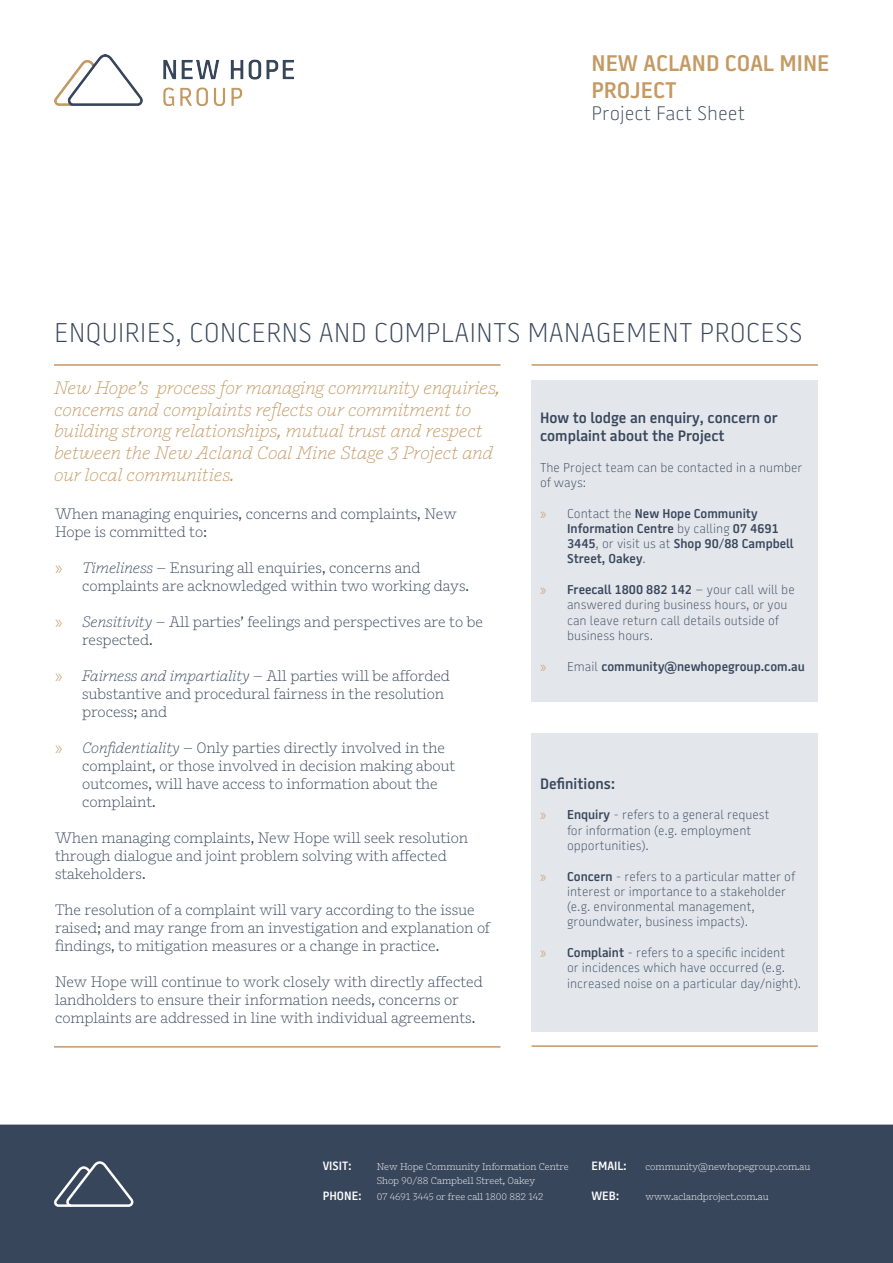
<style>
.page{position:relative;width:893px;height:1263px;background:#fff}
.page>*{position:absolute;margin:0;border:0;box-sizing:border-box;transform-origin:0 0}
.t1{font:100 27px "Battersea";color:#37465b}
.t2{font:600 22.5px/27px "Battersea";color:#c49963}
.t3{font:100 19.5px "Battersea";color:#37465b}
.t4{font:italic 300 18px/21.6px "Outsiders";color:#c49963}
.t5{font:300 15px/18px "Outsiders";color:#37465b}
.t6{font:600 15px/18px "Battersea";color:#37465b}
.t7{font:100 12.75px/15.3px "Battersea";color:#37465b}
.t8{font:600 12.75px/15.3px "Battersea";color:#37465b}
.t9{font:600 12px "Battersea";color:#fff}
.t10{font:300 9.75px "Outsiders";letter-spacing:-.005em;color:#fff}
.s1{color:#c49963}
.s2{font-style:italic}
.s3{font-family:"Outsiders";font-weight:300;color:#c49963}
.s4{font-weight:100}
.s5{font-weight:600}
.s6{font-family:"Battersea";font-weight:600;font-size:12px}
</style>
<div class="page">
<div style="left:0;top:1124px;width:893px;height:139px;background:#37465b"></div>
<img style="left:54px;top:54px;width:240px;height:51px">
<svg style="left:54px;top:1161px;width:80px;height:46px;background:#576375"></svg>
<div style="left:531px;top:381px;width:287px;height:321px;background:#e3e6eb"></div>
<hr style="left:54px;top:364px;width:446px;height:2px;background:#c49963">
<hr style="left:54px;top:1046px;width:446px;height:1px;background:#c49963">
<hr style="left:531px;top:364px;width:287px;height:2px;background:#c49963">
<hr style="left:531px;top:1045px;width:287px;height:2px;background:#c49963">
<div style="left:531px;top:733px;width:287px;height:298px;background:#e3e6eb"></div>
<p class="t2" style="left:591px;top:50px;width:239px">NEW ACLAND COAL MINE<br>PROJECT</p>
<p class="t3" style="left:591px;top:100px;width:155px">Project Fact Sheet</p>
<p class="t1" style="left:54px;top:315px;width:750px">ENQUIRIES, CONCERNS AND COMPLAINTS MANAGEMENT PROCESS</p>
<p class="t4" style="left:54px;top:378px;width:448px">New Hope’s process for managing community enquiries, concerns and complaints reflects our commitment to building strong relationships, mutual trust and respect between the New Acland Coal Mine Stage 3 Project and our local communities.</p>
<p class="t5" style="left:55px;top:505px;width:403px">When managing enquiries, concerns and complaints, New<br>Hope is committed to:</p>
<p class="t5" style="left:82px;top:559px;width:389px;text-indent:-27px"><span class="s1">»</span> <span class="s2">Timeliness</span> – Ensuring all enquiries, concerns and complaints are acknowledged within two working days.</p>
<p class="t5" style="left:82px;top:613px;width:402px;text-indent:-27px"><span class="s1">»</span> <span class="s2">Sensitivity</span> – All parties’ feelings and perspectives are to be respected.</p>
<p class="t5" style="left:82px;top:667px;width:369px;text-indent:-27px"><span class="s1">»</span> <span class="s2">Fairness and impartiality</span> – All parties will be afforded substantive and procedural fairness in the resolution process; and</p>
<p class="t5" style="left:82px;top:739px;width:375px;text-indent:-27px"><span class="s1">»</span> <span class="s2">Confidentiality</span> – Only parties directly involved in the complaint, or those involved in decision making about outcomes, will have access to information about the complaint.</p>
<p class="t5" style="left:55px;top:829px;width:415px">When managing complaints, New Hope will seek resolution through dialogue and joint problem solving with affected stakeholders.</p>
<p class="t5" style="left:55px;top:901px;width:437px">The resolution of a complaint will vary according to the issue raised; and may range from an investigation and explanation of findings, to mitigation measures or a change in practice.</p>
<p class="t5" style="left:55px;top:973px;width:429px">New Hope will continue to work closely with directly affected landholders to ensure their information needs, concerns or complaints are addressed in line with individual agreements.</p>
<p class="t6" style="left:540px;top:409px;width:239px">How to lodge an enquiry, concern or complaint about the Project</p>
<p class="t7" style="left:540px;top:460px;width:264px">The Project team can be contacted in a number of ways:</p>
<p class="t8" style="left:567px;top:506px;width:228px;text-indent:-27px"><span class="s3">»</span> <span class="s4">Contact the</span> New Hope Community<br>Information Centre <span class="s4">by calling</span> 07 4691<br>3445<span class="s4">, or visit us at</span> Shop 90/88 Campbell<br>Street, Oakey<span class="s4">.</span></p>
<p class="t7" style="left:567px;top:582px;width:229px;text-indent:-27px"><span class="s3">»</span> <span class="s5">Freecall 1800 882 142</span> – your call will be answered during business hours, or you can leave return call details outside of business hours.</p>
<p class="t8" style="left:540px;top:659px;width:266px"><span class="s3">»</span> <span class="s4">Email</span> community@newhopegroup.com.au</p>
<p class="t6" style="left:540px;top:775px;width:77px">Definitions:</p>
<p class="t7" style="left:567px;top:807px;width:204px;text-indent:-27px"><span class="s3">»</span> <span class="s5">Enquiry</span> - refers to a general request for information (e.g. employment opportunities).</p>
<p class="t7" style="left:567px;top:869px;width:229px;text-indent:-27px"><span class="s3">»</span> <span class="s5">Concern</span> - refers to a particular matter of interest or importance to a stakeholder (e.g. environmental management, groundwater, business impacts).</p>
<p class="t7" style="left:567px;top:945px;width:236px;text-indent:-27px"><span class="s3">»</span> <span class="s5">Complaint</span> - refers to a specific incident<br>or incidences which have occurred (e.g. increased noise on a particular day/night).</p>
<p class="t9" style="left:323px;top:1158px;width:31px">VISIT:</p>
<p class="t10" style="left:377px;top:1161px;width:193px">New Hope Community Information Centre</p>
<p class="t10" style="left:377px;top:1174px;width:160px">Shop 90/88 Campbell Street, Oakey</p>
<p class="t10" style="left:323px;top:1190px;width:222px"><span class="s6">PHONE:</span> 07 4691 3445 or free call 1800 882 142</p>
<p class="t9" style="left:591px;top:1187px;width:29px">WEB:</p>
<p class="t10" style="left:645px;top:1190px;width:125px">www.aclandproject.com.au</p>
<p class="t9" style="left:591px;top:1158px;width:37px">EMAIL:</p>
<p class="t10" style="left:645px;top:1161px;width:166px">community@newhopegroup.com.au</p>
</div>
